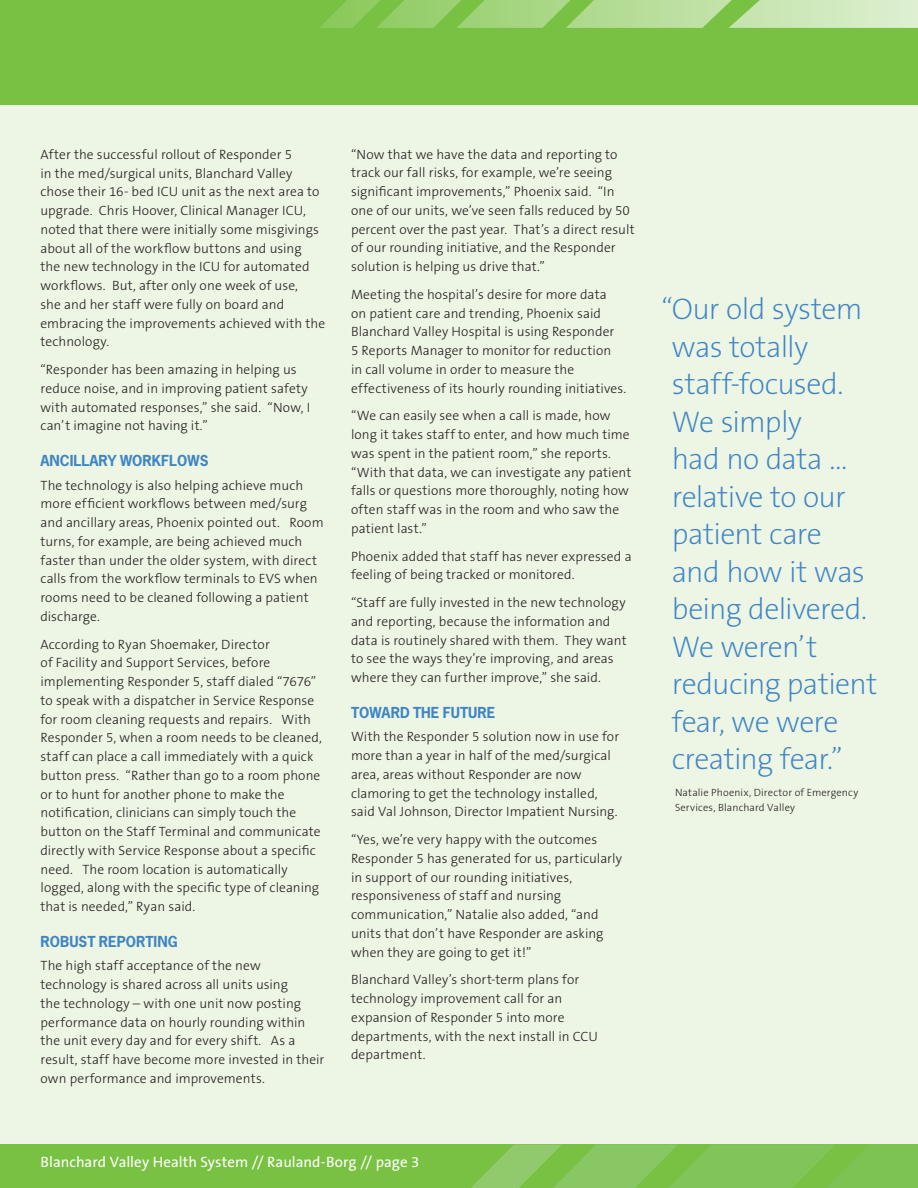
<style>
.page{position:relative;width:918px;height:1188px;background:#fff}
.page>*{position:absolute;margin:0;border:0;box-sizing:border-box;transform-origin:0 0}
.callout{font:200 30px/37.5px "The Sans B2";letter-spacing:-.02em;color:#3e85c5}
.body{font:15px "The Sans B5 Plain";color:#fff}
.subheads{font:700 14.25px "News Gothic Std";color:#3e85c5}
.body-2{font:300 13.5px/18.8px "The Sans B3";letter-spacing:.005em;color:#231f20}
.callout_names{font:300 10.5px/15px "The Sans B3";letter-spacing:.015em;color:#231f20}
</style>
<div class="page">
<div style="left:0;top:104px;width:918px;height:1040px;background:#edf5e4"></div>
<div style="left:0;top:1144px;width:918px;height:44px;background:#79c142"></div>
<svg style="left:471px;top:1144px;width:447px;height:44px"></svg>
<div style="left:0;top:0;width:918px;height:104px;background:#79c142"></div>
<svg style="left:320px;top:0;width:598px;height:28px"></svg>
<p class="body-2" style="left:40px;top:146px;width:286px">After the successful rollout of Responder 5<br>in the med/surgical units, Blanchard Valley chose their 16- bed ICU unit as the next area to upgrade. Chris Hoover, Clinical Manager ICU, noted that there were initially some misgivings about all of the workflow buttons and using<br>the new technology in the ICU for automated workflows. But, after only one week of use,<br>she and her staff were fully on board and embracing the improvements achieved with the technology.</p>
<p class="body-2" style="left:40px;top:361px;width:271px">“Responder has been amazing in helping us reduce noise, and in improving patient safety with automated responses,” she said. “Now, I can’t imagine not having it.”</p>
<p class="subheads" style="left:40px;top:452px;width:169px">ANCILLARY WORKFLOWS</p>
<p class="body-2" style="left:40px;top:476px;width:285px">The technology is also helping achieve much more efficient workflows between med/surg and ancillary areas, Phoenix pointed out. Room turns, for example, are being achieved much faster than under the older system, with direct calls from the workflow terminals to EVS when rooms need to be cleaned following a patient discharge.</p>
<p class="body-2" style="left:40px;top:635px;width:283px">According to Ryan Shoemaker, Director<br>of Facility and Support Services, before implementing Responder 5, staff dialed “7676” to speak with a dispatcher in Service Response for room cleaning requests and repairs. With Responder 5, when a room needs to be cleaned, staff can place a call immediately with a quick button press. “Rather than go to a room phone or to hunt for another phone to make the notification, clinicians can simply touch the button on the Staff Terminal and communicate directly with Service Response about a specific need. The room location is automatically logged, along with the specific type of cleaning that is needed,” Ryan said.</p>
<p class="subheads" style="left:40px;top:932px;width:139px">ROBUST REPORTING</p>
<p class="body-2" style="left:40px;top:957px;width:285px">The high staff acceptance of the new technology is shared across all units using<br>the technology – with one unit now posting performance data on hourly rounding within the unit every day and for every shift. As a result, staff have become more invested in their own performance and improvements.</p>
<p class="body-2" style="left:351px;top:145px;width:285px">“Now that we have the data and reporting to track our fall risks, for example, we’re seeing significant improvements,” Phoenix said. “In one of our units, we’ve seen falls reduced by 50 percent over the past year. That’s a direct result of our rounding initiative, and the Responder solution is helping us drive that.”</p>
<p class="body-2" style="left:351px;top:285px;width:277px">Meeting the hospital’s desire for more data<br>on patient care and trending, Phoenix said Blanchard Valley Hospital is using Responder<br>5 Reports Manager to monitor for reduction<br>in call volume in order to measure the effectiveness of its hourly rounding initiatives.</p>
<p class="body-2" style="left:351px;top:407px;width:282px">“We can easily see when a call is made, how long it takes staff to enter, and how much time was spent in the patient room,” she reports. “With that data, we can investigate any patient falls or questions more thoroughly, noting how often staff was in the room and who saw the patient last.”</p>
<p class="body-2" style="left:351px;top:547px;width:282px">Phoenix added that staff has never expressed a feeling of being tracked or monitored.</p>
<p class="body-2" style="left:351px;top:594px;width:277px">“Staff are fully invested in the new technology and reporting, because the information and data is routinely shared with them. They want to see the ways they’re improving, and areas where they can further improve,” she said.</p>
<p class="subheads" style="left:351px;top:703px;width:146px">TOWARD THE FUTURE</p>
<p class="body-2" style="left:351px;top:728px;width:270px">With the Responder 5 solution now in use for more than a year in half of the med/surgical area, areas without Responder are now clamoring to get the technology installed, said Val Johnson, Director Impatient Nursing.</p>
<p class="body-2" style="left:351px;top:831px;width:273px">“Yes, we’re very happy with the outcomes Responder 5 has generated for us, particularly in support of our rounding initiatives, responsiveness of staff and nursing communication,” Natalie also added, “and units that don’t have Responder are asking when they are going to get it!”</p>
<p class="body-2" style="left:351px;top:971px;width:249px">Blanchard Valley’s short-term plans for technology improvement call for an expansion of Responder 5 into more departments, with the next install in CCU department.</p>
<p class="body" style="left:40px;top:1155px;width:381px">Blanchard Valley Health System // Rauland-Borg // page 3</p>
<p class="callout" style="left:672px;top:291px;width:207px;text-indent:-10px">“Our old system was totally staff-focused.<br>We simply<br>had no data … relative to our patient care<br>and how it was being delivered.<br>We weren’t reducing patient fear, we were creating fear.”</p>
<p class="callout_names" style="left:675px;top:786px;width:185px">Natalie Phoenix, Director of Emergency<br>Services, Blanchard Valley</p>
</div>
